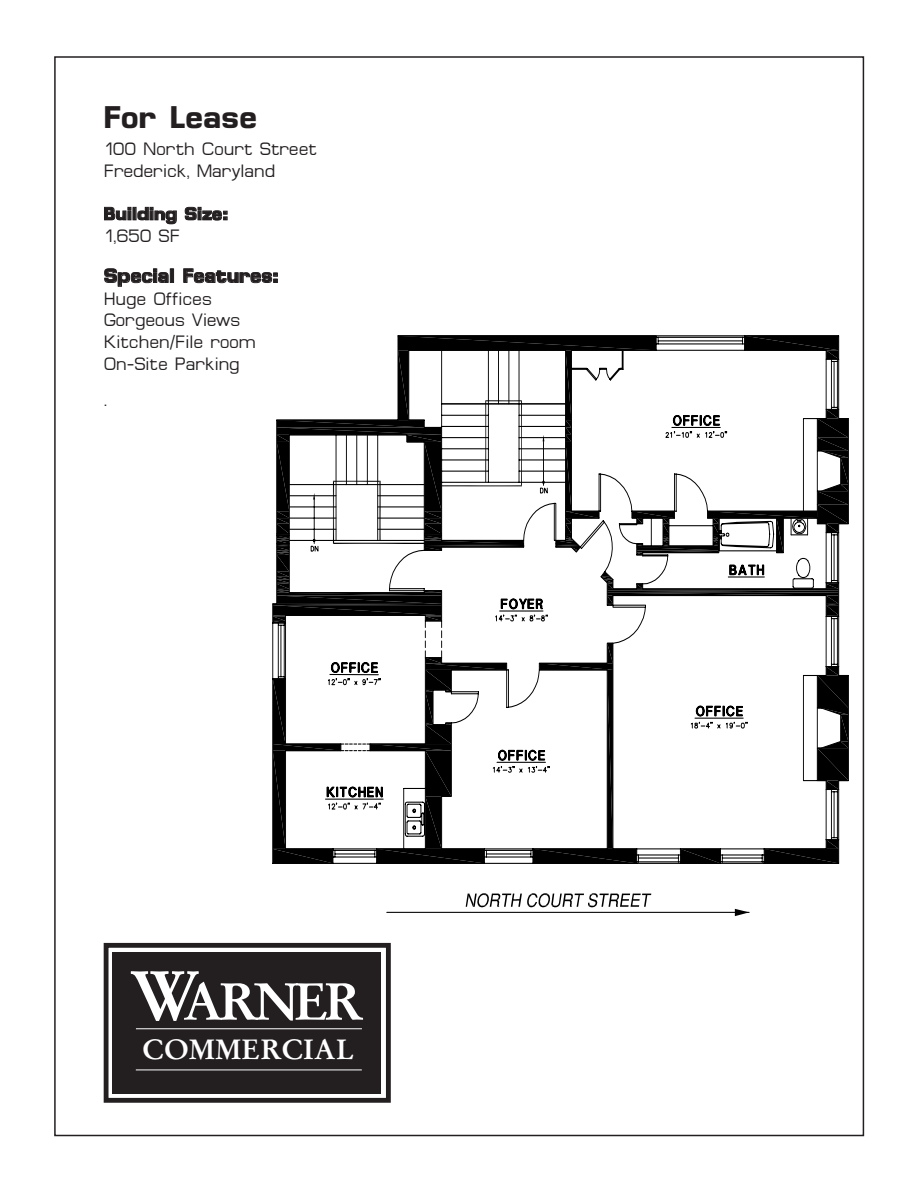
<style>
.page{position:relative;width:918px;height:1188px;background:#fff}
.page>*{position:absolute;margin:0;border:0;box-sizing:border-box;transform-origin:0 0}
.t1{font:700 51.75px "Stempel Garamond";letter-spacing:-.1em;color:#fff}
.t2{font:700 31.5px "Micro FLF";color:#231f20}
.t3{font:700 27.9px "Stempel Garamond";color:#fff}
.t4{font:700 19.5px "Micro FLF";color:#231f20}
.t5{font:18px/21.6px "Micro FLF";color:#231f20}
.t6{font:700 18px "Micro FLF";color:#231f20}
.s1{font-size:69px}
</style>
<div class="page">
<div style="left:104px;top:943px;width:287px;height:160px;border:5px solid #231f20"></div>
<div style="left:113px;top:952px;width:268px;height:142px;background:#231f20"></div>
<hr style="left:136px;top:1028px;width:226px;height:1px;background:#fff">
<hr style="left:136px;top:1070px;width:226px;height:1px;background:#fff">
<svg style="left:273px;top:679px;width:68px;height:184px"></svg>
<svg style="left:373px;top:335px;width:476px;height:581px"></svg>
<svg style="left:289px;top:679px;width:36px;height:50px"></svg>
<svg style="left:325px;top:623px;width:440px;height:187px"></svg>
<svg style="left:273px;top:336px;width:575px;height:287px"></svg>
<h2 class="t2" style="left:104px;top:99px;width:155px">For Lease</h2>
<p class="t5" style="left:104px;top:138px;width:215px">100 North Court Street<br>Frederick, Maryland</p>
<p class="t6" style="left:104px;top:203px;width:126px">Building Size:</p>
<p class="t5" style="left:104px;top:225px;width:78px">1,650 SF</p>
<p class="t4" style="left:104px;top:264px;width:176px">Special Features:</p>
<p class="t5" style="left:104px;top:288px;width:153px">Huge Offices<br>Gorgeous Views<br>Kitchen/File room<br>On-Site Parking</p>
<p class="t5" style="left:104px;top:389px;width:5px">.</p>
<h1 class="t1" style="left:130px;top:979px;width:235px"><span class="s1">W</span>ARNER</h1>
<h3 class="t3" style="left:143px;top:1037px;width:213px">COMMERCIAL</h3>
</div>
